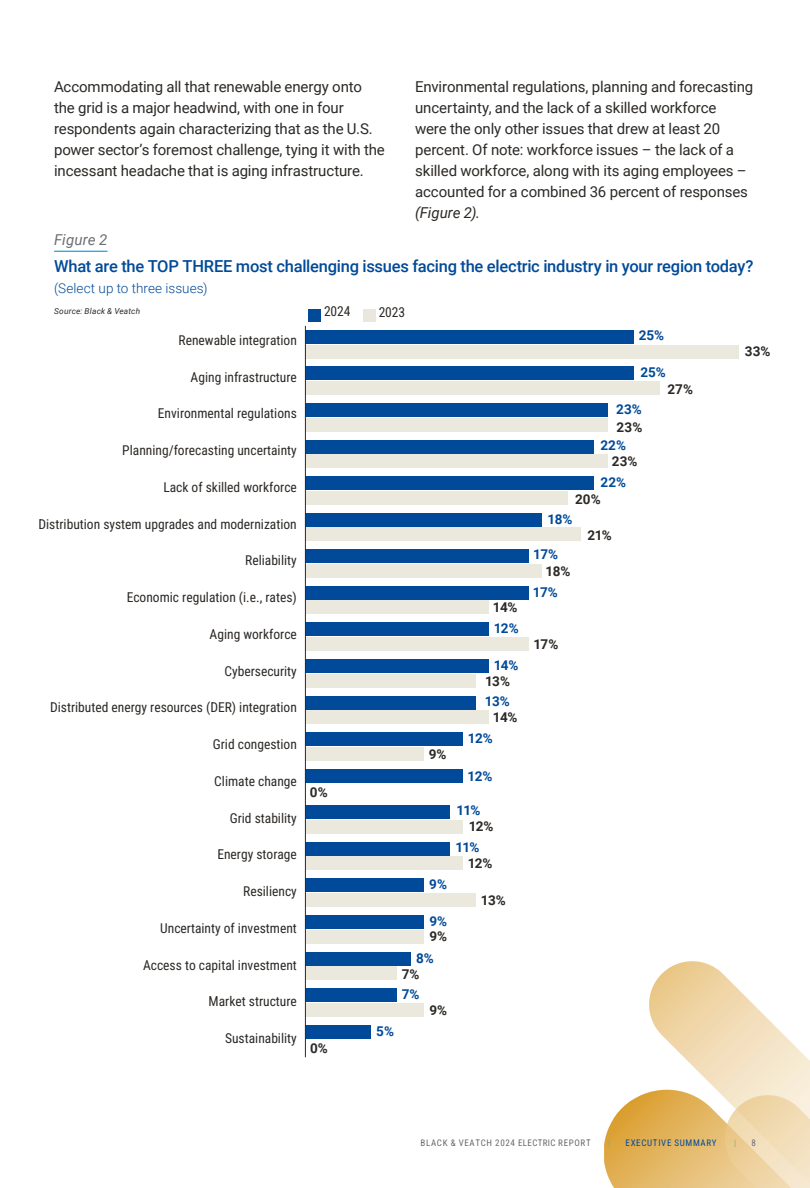
<style>
.page{position:relative;width:810px;height:1188px;background:#fff}
.page>*{position:absolute;margin:0;border:0;box-sizing:border-box;transform-origin:0 0}
.t1{font:500 16.5px "Roboto";letter-spacing:-.015em;color:#004a98}
.t2{font:15px/21px "Roboto";letter-spacing:-.01em;color:#2c2926}
.t3{font:italic 15px "Roboto";letter-spacing:-.005em;color:#2c2926}
.t4{font:italic 15px "Roboto";letter-spacing:.01em;color:#6d6e71}
.t5{font:13.5px "Roboto Condensed";color:#2c2926}
.t6{font:700 13.5px "Roboto";letter-spacing:-.045em;color:#004a98}
.t7{font:700 13.5px "Roboto";letter-spacing:-.04em;color:#2c2926}
.t8{font:300 13.5px "Roboto";letter-spacing:.005em;color:#004a98}
.t9{font:9px "Roboto Condensed";letter-spacing:.075em;color:#696a69}
.t10{font:9px "Roboto Condensed";letter-spacing:.075em;color:#004a98}
.t11{font:9px "Roboto Condensed";color:#91ac77}
.t12{font:9px "Roboto Condensed";color:#6d6e71}
.t13{font:italic 8.25px "Roboto";letter-spacing:.025em;color:#2c2926}
</style>
<div class="page">
<svg style="left:604px;top:961px;width:206px;height:227px"></svg>
<hr style="left:54px;top:251px;width:54px;height:1px;background:#009ade">
<div style="left:363px;top:309px;width:13px;height:13px;background:#eae7df"></div>
<div style="left:308px;top:309px;width:13px;height:13px;background:#004a98"></div>
<div style="left:306px;top:820px;width:157px;height:13px;background:#ebe8de"></div>
<div style="left:306px;top:805px;width:144px;height:14px;background:#004a99"></div>
<div style="left:305px;top:345px;width:434px;height:13px;background:#ebe8de"></div>
<div style="left:305px;top:382px;width:355px;height:13px;background:#ebe8de"></div>
<div style="left:305px;top:418px;width:303px;height:13px;background:#ebe8de"></div>
<div style="left:305px;top:455px;width:303px;height:13px;background:#ebe8de"></div>
<div style="left:305px;top:491px;width:263px;height:13px;background:#ebe8de"></div>
<div style="left:305px;top:528px;width:276px;height:13px;background:#ebe8de"></div>
<div style="left:305px;top:564px;width:237px;height:14px;background:#ebe8de"></div>
<div style="left:305px;top:601px;width:184px;height:13px;background:#ebe8de"></div>
<div style="left:305px;top:637px;width:224px;height:14px;background:#ebe8de"></div>
<div style="left:305px;top:674px;width:171px;height:13px;background:#ebe8de"></div>
<div style="left:305px;top:711px;width:184px;height:13px;background:#ebe8de"></div>
<div style="left:305px;top:747px;width:119px;height:13px;background:#ebe8de"></div>
<div style="left:305px;top:857px;width:158px;height:13px;background:#ebe8de"></div>
<div style="left:305px;top:893px;width:171px;height:14px;background:#ebe8de"></div>
<div style="left:306px;top:930px;width:118px;height:13px;background:#ebe8de"></div>
<div style="left:305px;top:967px;width:92px;height:13px;background:#ebe8de"></div>
<div style="left:305px;top:1003px;width:119px;height:13px;background:#ebe8de"></div>
<div style="left:305px;top:330px;width:329px;height:13px;background:#004a99"></div>
<div style="left:305px;top:367px;width:329px;height:13px;background:#004a99"></div>
<div style="left:305px;top:403px;width:303px;height:14px;background:#004a99"></div>
<div style="left:305px;top:440px;width:289px;height:13px;background:#004a99"></div>
<div style="left:305px;top:477px;width:289px;height:13px;background:#004a99"></div>
<div style="left:305px;top:513px;width:237px;height:13px;background:#004a99"></div>
<div style="left:305px;top:550px;width:224px;height:13px;background:#004a99"></div>
<div style="left:305px;top:586px;width:224px;height:13px;background:#004a99"></div>
<div style="left:305px;top:623px;width:184px;height:13px;background:#004a99"></div>
<div style="left:305px;top:659px;width:184px;height:14px;background:#004a99"></div>
<div style="left:305px;top:696px;width:171px;height:13px;background:#004a99"></div>
<div style="left:305px;top:733px;width:158px;height:13px;background:#004a99"></div>
<div style="left:305px;top:769px;width:158px;height:13px;background:#004a99"></div>
<div style="left:305px;top:842px;width:145px;height:13px;background:#004a99"></div>
<div style="left:305px;top:879px;width:119px;height:13px;background:#004a99"></div>
<div style="left:305px;top:915px;width:119px;height:14px;background:#004a99"></div>
<div style="left:305px;top:952px;width:105px;height:13px;background:#004a99"></div>
<div style="left:305px;top:989px;width:92px;height:13px;background:#004a99"></div>
<div style="left:305px;top:1025px;width:66px;height:13px;background:#004a99"></div>
<hr style="left:305px;top:326px;width:1px;height:731px;background:#2e2926">
<p class="t2" style="left:54px;top:76px;width:332px">Accommodating all that renewable energy onto the grid is a major headwind, with one in four respondents again characterizing that as the U.S. power sector’s foremost challenge, tying it with the incessant headache that is aging infrastructure.</p>
<p class="t2" style="left:415px;top:76px;width:340px">Environmental regulations, planning and forecasting uncertainty, and the lack of a skilled workforce<br>were the only other issues that drew at least 20 percent. Of note: workforce issues – the lack of a skilled workforce, along with its aging employees – accounted for a combined 36 percent of responses</p>
<p class="t3" style="left:415px;top:202px;width:67px">(Figure 2).</p>
<p class="t4" style="left:54px;top:229px;width:55px">Figure 2</p>
<p class="t1" style="left:54px;top:254px;width:701px">What are the TOP THREE most challenging issues facing the electric industry in your region today?</p>
<p class="t8" style="left:54px;top:278px;width:155px">(Select up to three issues)</p>
<p class="t13" style="left:54px;top:305px;width:88px">Source: Black &amp; Veatch</p>
<p class="t5" style="left:179px;top:331px;width:120px">Renewable integration</p>
<p class="t5" style="left:191px;top:367px;width:108px">Aging infrastructure</p>
<p class="t5" style="left:158px;top:404px;width:140px">Environmental regulations</p>
<p class="t5" style="left:122px;top:441px;width:176px">Planning/forecasting uncertainty</p>
<p class="t5" style="left:163px;top:478px;width:135px">Lack of skilled workforce</p>
<p class="t5" style="left:39px;top:514px;width:260px">Distribution system upgrades and modernization</p>
<p class="t5" style="left:245px;top:551px;width:53px">Reliability</p>
<p class="t5" style="left:127px;top:588px;width:172px">Economic regulation (i.e., rates)</p>
<p class="t5" style="left:210px;top:625px;width:89px">Aging workforce</p>
<p class="t5" style="left:224px;top:661px;width:74px">Cybersecurity</p>
<p class="t5" style="left:50px;top:698px;width:248px">Distributed energy resources (DER) integration</p>
<p class="t5" style="left:213px;top:735px;width:86px">Grid congestion</p>
<p class="t5" style="left:214px;top:772px;width:84px">Climate change</p>
<p class="t5" style="left:230px;top:808px;width:69px">Grid stability</p>
<p class="t5" style="left:217px;top:845px;width:81px">Energy storage</p>
<p class="t5" style="left:243px;top:882px;width:55px">Resiliency</p>
<p class="t5" style="left:160px;top:919px;width:138px">Uncertainty of investment</p>
<p class="t5" style="left:143px;top:955px;width:155px">Access to capital investment</p>
<p class="t5" style="left:209px;top:992px;width:90px">Market structure</p>
<p class="t5" style="left:225px;top:1029px;width:73px">Sustainability</p>
<p class="t5" style="left:324px;top:302px;width:28px">2024</p>
<p class="t5" style="left:379px;top:302px;width:28px">2023</p>
<p class="t6" style="left:639px;top:326px;width:27px">25%</p>
<p class="t7" style="left:745px;top:342px;width:27px">33%</p>
<p class="t6" style="left:640px;top:363px;width:27px">25%</p>
<p class="t7" style="left:667px;top:379px;width:27px">27%</p>
<p class="t6" style="left:616px;top:399px;width:27px">23%</p>
<p class="t6" style="left:600px;top:436px;width:27px">22%</p>
<p class="t7" style="left:612px;top:451px;width:27px">23%</p>
<p class="t6" style="left:601px;top:473px;width:27px">22%</p>
<p class="t7" style="left:617px;top:417px;width:27px">23%</p>
<p class="t7" style="left:575px;top:489px;width:27px">20%</p>
<p class="t7" style="left:587px;top:526px;width:26px">21%</p>
<p class="t6" style="left:548px;top:509px;width:26px">18%</p>
<p class="t6" style="left:533px;top:545px;width:26px">17%</p>
<p class="t7" style="left:545px;top:561px;width:26px">18%</p>
<p class="t6" style="left:533px;top:582px;width:26px">17%</p>
<p class="t7" style="left:493px;top:598px;width:26px">14%</p>
<p class="t6" style="left:494px;top:619px;width:26px">12%</p>
<p class="t7" style="left:533px;top:635px;width:26px">17%</p>
<p class="t6" style="left:494px;top:656px;width:26px">14%</p>
<p class="t7" style="left:485px;top:672px;width:26px">13%</p>
<p class="t6" style="left:485px;top:692px;width:26px">13%</p>
<p class="t7" style="left:493px;top:708px;width:26px">14%</p>
<p class="t6" style="left:468px;top:729px;width:26px">12%</p>
<p class="t7" style="left:429px;top:745px;width:19px">9%</p>
<p class="t6" style="left:468px;top:767px;width:26px">12%</p>
<p class="t7" style="left:310px;top:783px;width:19px">0%</p>
<p class="t6" style="left:457px;top:801px;width:25px">11%</p>
<p class="t7" style="left:469px;top:817px;width:26px">12%</p>
<p class="t6" style="left:456px;top:838px;width:25px">11%</p>
<p class="t7" style="left:468px;top:854px;width:26px">12%</p>
<p class="t6" style="left:429px;top:875px;width:19px">9%</p>
<p class="t6" style="left:430px;top:911px;width:19px">9%</p>
<p class="t7" style="left:430px;top:927px;width:19px">9%</p>
<p class="t6" style="left:416px;top:949px;width:19px">8%</p>
<p class="t7" style="left:402px;top:964px;width:19px">7%</p>
<p class="t6" style="left:402px;top:985px;width:19px">7%</p>
<p class="t7" style="left:430px;top:1001px;width:19px">9%</p>
<p class="t7" style="left:481px;top:891px;width:26px">13%</p>
<p class="t6" style="left:376px;top:1022px;width:19px">5%</p>
<p class="t7" style="left:310px;top:1039px;width:19px">0%</p>
<p class="t9" style="left:421px;top:1137px;width:172px">BLACK &amp; VEATCH 2024 ELECTRIC REPORT</p>
<p class="t11" style="left:608px;top:1137px;width:4px">|</p>
<p class="t10" style="left:626px;top:1137px;width:93px">EXECUTIVE SUMMARY</p>
<p class="t11" style="left:734px;top:1137px;width:4px">|</p>
<p class="t12" style="left:751px;top:1137px;width:6px">8</p>
</div>
